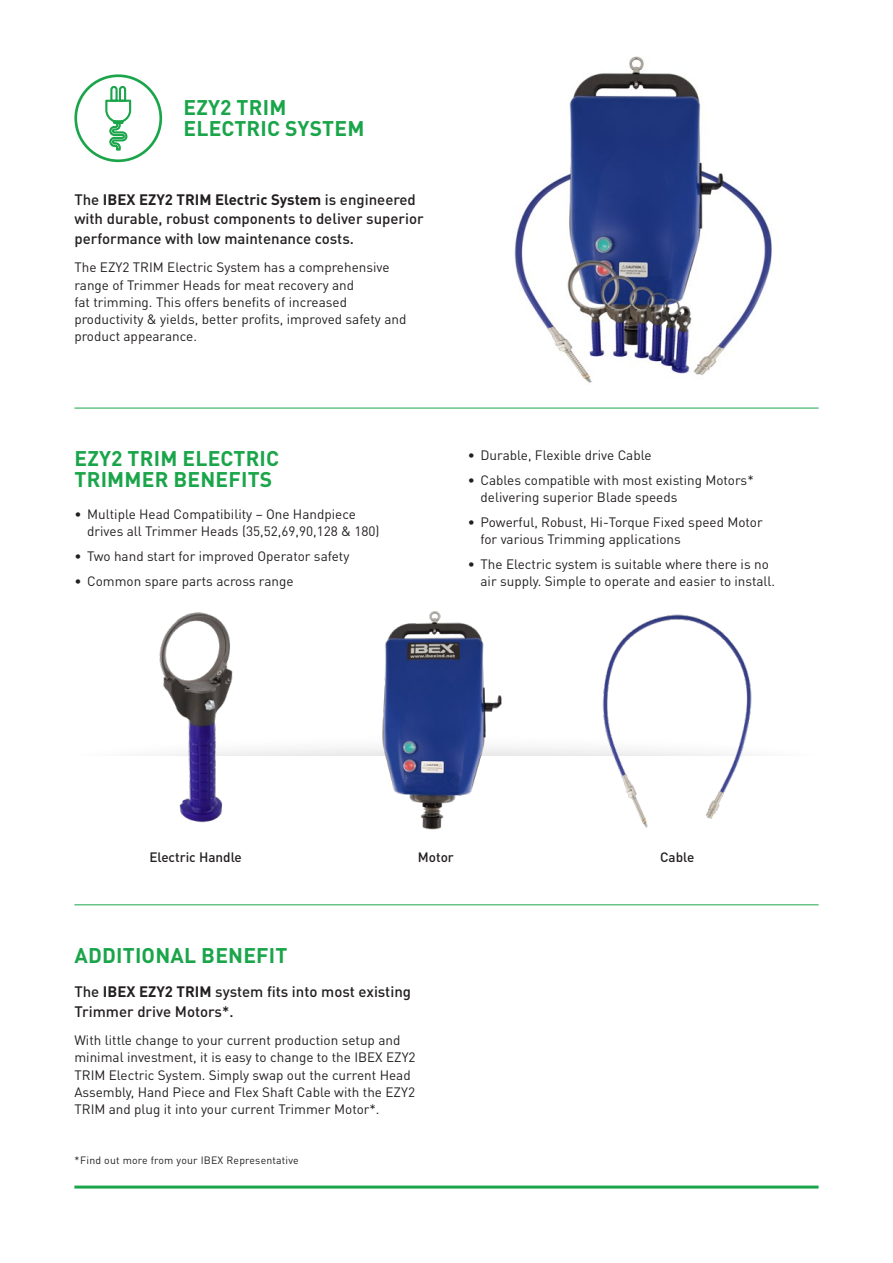
<style>
.page{position:relative;width:893px;height:1263px;background:#fff}
.page>*{position:absolute;margin:0;border:0;box-sizing:border-box;transform-origin:0 0}
.body{font:700 21px/21px "DIN Pro";letter-spacing:.01em;color:#1aa54a}
.body-2{font:500 15px/19.5px "DIN Pro";color:#231f20}
.body-3{font:13.5px/17.2px "DIN Pro";color:#231f20}
.body-4{font:500 13.5px "DIN Pro";color:#231f20}
.body-5{font:10.5px "DIN Pro";letter-spacing:.02em;color:#231f20}
.s1{font-weight:700}
</style>
<div class="page">
<div style="left:74px;top:733px;width:745px;height:23px;background:#231f20;opacity:.15"></div>
<img style="left:502px;top:56px;width:276px;height:352px">
<svg style="left:105px;top:86px;width:26px;height:64px"></svg>
<div style="left:74px;top:74px;width:88px;height:88px;border:3px solid #1aa54a;border-radius:50%"></div>
<hr style="left:74px;top:408px;width:745px;height:1px;background:#1aa54a">
<hr style="left:74px;top:904px;width:745px;height:1px;background:#1aa54a">
<hr style="left:74px;top:1185px;width:745px;height:3px;background:#1aa54a">
<img style="left:356px;top:611px;width:160px;height:219px">
<img style="left:597px;top:614px;width:160px;height:214px">
<img style="left:99px;top:612px;width:193px;height:211px">
<p class="body" style="left:183px;top:96px;width:182px">EZY2 TRIM<br>ELECTRIC SYSTEM</p>
<p class="body-2" style="left:74px;top:189px;width:351px">The <span class="s1">IBEX EZY2 TRIM Electric System</span> is engineered with durable, robust components to deliver superior performance with low maintenance costs.</p>
<p class="body-3" style="left:74px;top:258px;width:333px">The EZY2 TRIM Electric System has a comprehensive range of Trimmer Heads for meat recovery and<br>fat trimming. This offers benefits of increased productivity &amp; yields, better profits, improved safety and product appearance.</p>
<p class="body" style="left:75px;top:447px;width:206px">EZY2 TRIM ELECTRIC<br>TRIMMER BENEFITS</p>
<p class="body-3" style="left:87px;top:505px;width:294px;text-indent:-13px">• Multiple Head Compatibility – One Handpiece drives all Trimmer Heads (35,52,69,90,128 &amp; 180)</p>
<p class="body-3" style="left:74px;top:547px;width:277px">• Two hand start for improved Operator safety</p>
<p class="body-3" style="left:74px;top:572px;width:221px">• Common spare parts across range</p>
<p class="body-3" style="left:468px;top:446px;width:185px">• Durable, Flexible drive Cable</p>
<p class="body-3" style="left:480px;top:471px;width:275px;text-indent:-13px">• Cables compatible with most existing Motors* delivering superior Blade speeds</p>
<p class="body-3" style="left:480px;top:513px;width:284px;text-indent:-13px">• Powerful, Robust, Hi-Torque Fixed speed Motor for various Trimming applications</p>
<p class="body-3" style="left:480px;top:555px;width:296px;text-indent:-13px">• The Electric system is suitable where there is no air supply. Simple to operate and easier to install.</p>
<p class="body-4" style="left:149px;top:848px;width:94px">Electric Handle</p>
<p class="body-4" style="left:418px;top:848px;width:37px">Motor</p>
<p class="body-4" style="left:660px;top:848px;width:36px">Cable</p>
<p class="body" style="left:75px;top:943px;width:214px">ADDITIONAL BENEFIT</p>
<p class="body-2" style="left:74px;top:981px;width:338px">The <span class="s1">IBEX EZY2 TRIM</span> system fits into most existing<br>Trimmer drive Motors*.</p>
<p class="body-3" style="left:74px;top:1031px;width:343px">With little change to your current production setup and minimal investment, it is easy to change to the IBEX EZY2<br>TRIM Electric System. Simply swap out the current Head Assembly, Hand Piece and Flex Shaft Cable with the EZY2<br>TRIM and plug it into your current Trimmer Motor*.</p>
<p class="body-5" style="left:74px;top:1153px;width:226px">*Find out more from your IBEX Representative</p>
</div>
